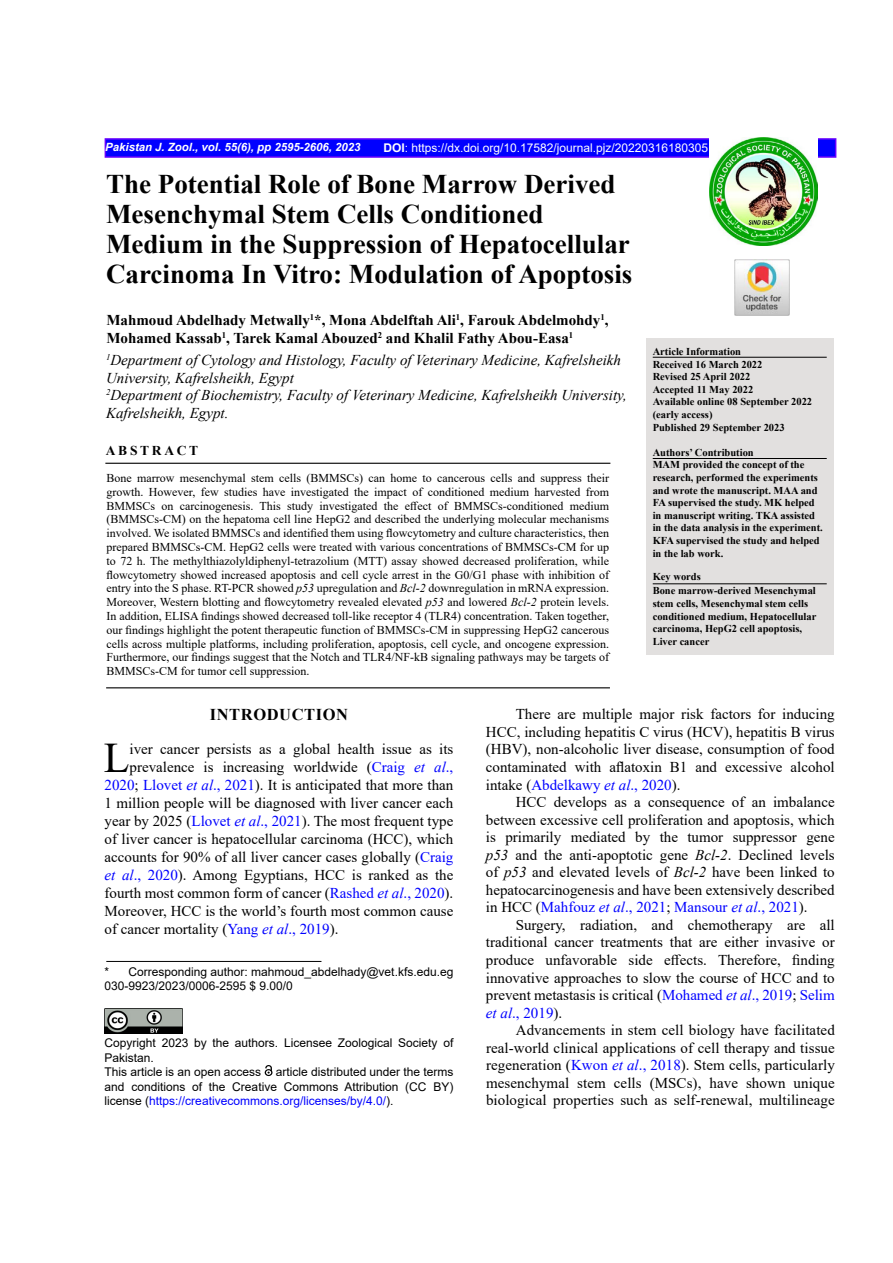
<style>
.page{position:relative;width:893px;height:1263px;background:#fff}
.page>*{position:absolute;margin:0;border:0;box-sizing:border-box;transform-origin:0 0}
.t1{font:42.15px "Times New Roman";color:#000}
.t2{font:700 27px/30px "Times New Roman";color:#000}
.t3{font:700 16.5px "Times New Roman";letter-spacing:.035em;color:#000}
.t4{font:15px/17.5px "Times New Roman";color:#000;text-align:justify}
.t5{font:italic 15px/17.5px "Times New Roman";color:#000}
.t6{font:700 15px/18px "Times New Roman";color:#000}
.t7{font:700 13.5px "Times New Roman";letter-spacing:.2em;color:#000}
.t8{font:12px/13.8px "Times New Roman";color:#000;text-align:justify}
.t9{font:12px/14.4px "Arial";color:#000}
.t10{font:12px "Arial";color:#fff}
.t11{font:italic 700 11.4px "Arial";color:#fff}
.t12{font:700 10.5px/12.6px "Times New Roman";color:#000}
.s1{font-weight:700}
.s2{font-style:italic}
.s3{color:#00f}
.s4{font-style:italic;color:#00f}
</style>
<div class="page">
<div style="left:105px;top:138px;width:731px;height:20px;background:#00f;border:2px solid #60f"></div>
<img style="left:709px;top:138px;width:108px;height:108px">
<div style="left:646px;top:338px;width:187px;height:316px;background:#e2e0df"></div>
<hr style="left:653px;top:458px;width:174px;height:1px;background:#000">
<hr style="left:105px;top:463px;width:505px;height:1px;background:#000">
<hr style="left:106px;top:687px;width:504px;height:1px;background:#000">
<hr style="left:653px;top:357px;width:174px;height:1px;background:#000">
<img style="left:105px;top:1008px;width:77px;height:25px">
<svg style="left:265px;top:1065px;width:7px;height:11px"></svg>
<hr style="left:106px;top:961px;width:215px;height:1px;background:#000">
<hr style="left:653px;top:583px;width:174px;height:1px;background:#000">
<img style="left:734px;top:260px;width:56px;height:55px">
<p class="t11" style="left:105px;top:139px;width:257px">Pakistan J. Zool., vol. 55(6), pp 2595-2606, 2023</p>
<p class="t10" style="left:383px;top:139px;width:326px"><span class="s1">DOI</span>: https://dx.doi.org/10.17582/journal.pjz/20220316180305</p>
<h2 class="t2" style="left:106px;top:168px;width:528px">The Potential Role of Bone Marrow Derived Mesenchymal Stem Cells Conditioned Medium in the Suppression of Hepatocellular Carcinoma In Vitro: Modulation of Apoptosis</h2>
<p class="t6" style="left:106px;top:310px;width:504px">Mahmoud Abdelhady Metwally<sup>1</sup>*, Mona Abdelftah Ali<sup>1</sup>, Farouk Abdelmohdy<sup>1</sup>,<br>Mohamed Kassab<sup>1</sup>, Tarek Kamal Abouzed<sup>2</sup> and Khalil Fathy Abou-Easa<sup>1</sup></p>
<p class="t5" style="left:106px;top:351px;width:522px"><sup>1</sup>Department of Cytology and Histology, Faculty of Veterinary Medicine, Kafrelsheikh University, Kafrelsheikh, Egypt<br><sup>2</sup>Department of Biochemistry, Faculty of Veterinary Medicine, Kafrelsheikh University, Kafrelsheikh, Egypt.</p>
<p class="t12" style="left:653px;top:345px;width:161px">Article Information<br>Received 16 March 2022<br>Revised 25 April 2022<br>Accepted 11 May 2022<br>Available online 08 September 2022 (early access)<br>Published 29 September 2023</p>
<p class="t12" style="left:653px;top:446px;width:172px">Authors’ Contribution<br>MAM provided the concept of the research, performed the experiments and wrote the manuscript. MAA and<br>FA supervised the study. MK helped in manuscript writing. TKA assisted in the data analysis in the experiment.<br>KFA supervised the study and helped in the lab work.</p>
<p class="t12" style="left:653px;top:569px;width:165px;line-height:14.1px">Key words<br>Bone marrow-derived Mesenchymal</p>
<p class="t12" style="left:653px;top:597px;width:165px">stem cells, Mesenchymal stem cells conditioned medium, Hepatocellular carcinoma, HepG2 cell apoptosis,<br>Liver cancer</p>
<p class="t7" style="left:106px;top:440px;width:94px">ABSTRACT</p>
<p class="t8" style="left:107px;top:471px;width:504px">Bone marrow mesenchymal stem cells (BMMSCs) can home to cancerous cells and suppress their growth. However, few studies have investigated the impact of conditioned medium harvested from BMMSCs on carcinogenesis. This study investigated the effect of BMMSCs-conditioned medium (BMMSCs-CM) on the hepatoma cell line HepG2 and described the underlying molecular mechanisms involved. We isolated BMMSCs and identified them using flowcytometry and culture characteristics, then prepared BMMSCs-CM. HepG2 cells were treated with various concentrations of BMMSCs-CM for up to 72 h. The methylthiazolyldiphenyl-tetrazolium (MTT) assay showed decreased proliferation, while flowcytometry showed increased apoptosis and cell cycle arrest in the G0/G1 phase with inhibition of entry into the S phase. RT-PCR showed <span class="s2">p53</span> upregulation and <span class="s2">Bcl-2</span> downregulation in mRNA expression.<br>Moreover, Western blotting and flowcytometry revealed elevated <span class="s2">p53</span> and lowered <span class="s2">Bcl-2</span> protein levels.<br>In addition, ELISA findings showed decreased toll-like receptor 4 (TLR4) concentration. Taken together, our findings highlight the potent therapeutic function of BMMSCs-CM in suppressing HepG2 cancerous cells across multiple platforms, including proliferation, apoptosis, cell cycle, and oncogene expression.<br>Furthermore, our findings suggest that the Notch and TLR4/NF-kB signaling pathways may be targets of BMMSCs-CM for tumor cell suppression.</p>
<p class="t3" style="left:210px;top:703px;width:140px">INTRODUCTION</p>
<h1 class="t1" style="left:104px;top:728px;width:27px">L</h1>
<p class="t4" style="left:130px;top:740px;width:325px">iver cancer persists as a global health issue as its</p>
<p class="t4" style="left:486px;top:705px;width:350px;text-indent:30px">There are multiple major risk factors for inducing HCC, including hepatitis C virus (HCV), hepatitis B virus (HBV), non-alcoholic liver disease, consumption of food contaminated with aflatoxin B1 and excessive alcohol intake (<span class="s3">Abdelkawy</span> <span class="s4">et al</span><span class="s3">., 2020</span>).</p>
<p class="t4" style="left:486px;top:793px;width:350px;text-indent:30px">HCC develops as a consequence of an imbalance between excessive cell proliferation and apoptosis, which is primarily mediated by the tumor suppressor gene <span class="s2">p53</span> and the anti-apoptotic gene <span class="s2">Bcl-2</span>. Declined levels of <span class="s2">p53</span> and elevated levels of <span class="s2">Bcl-2</span> have been linked to hepatocarcinogenesis and have been extensively described in HCC (<span class="s3">Mahfouz</span> <span class="s4">et al</span><span class="s3">., 2021</span>; <span class="s3">Mansour</span> <span class="s4">et al</span><span class="s3">., 2021</span>).</p>
<p class="t4" style="left:486px;top:916px;width:350px;text-indent:30px">Surgery, radiation, and chemotherapy are all traditional cancer treatments that are either invasive or produce unfavorable side effects. Therefore, finding innovative approaches to slow the course of HCC and to prevent metastasis is critical (<span class="s3">Mohamed</span> <span class="s4">et al</span><span class="s3">., 2019</span>; <span class="s3">Selim </span><span class="s4">et al</span><span class="s3">., 2019</span>).</p>
<p class="t4" style="left:486px;top:1021px;width:350px;text-indent:30px">Advancements in stem cell biology have facilitated real-world clinical applications of cell therapy and tissue regeneration (<span class="s3">Kwon</span> <span class="s4">et al</span><span class="s3">., 2018</span>). Stem cells, particularly mesenchymal stem cells (MSCs), have shown unique biological properties such as self-renewal, multilineage</p>
<p class="t4" style="left:130px;top:758px;width:325px">prevalence is increasing worldwide (<span class="s3">Craig</span> <span class="s4">et al</span><span class="s3">.,</span></p>
<p class="t4" style="left:105px;top:776px;width:350px"><span class="s3">2020</span>; <span class="s3">Llovet</span> <span class="s4">et al</span><span class="s3">., 2021</span>). It is anticipated that more than</p>
<p class="t4" style="left:105px;top:794px;width:350px">1 million people will be diagnosed with liver cancer each</p>
<p class="t4" style="left:105px;top:812px;width:350px">year by 2025 (<span class="s3">Llovet</span> <span class="s4">et al</span><span class="s3">., 2021</span>). The most frequent type</p>
<p class="t4" style="left:105px;top:830px;width:350px">of liver cancer is hepatocellular carcinoma (HCC), which</p>
<p class="t4" style="left:105px;top:848px;width:350px">accounts for 90% of all liver cancer cases globally (<span class="s3">Craig</span></p>
<p class="t4" style="left:105px;top:866px;width:350px"><span class="s4">et al</span><span class="s3">., 2020</span>). Among Egyptians, HCC is ranked as the</p>
<p class="t4" style="left:105px;top:884px;width:350px">fourth most common form of cancer (<span class="s3">Rashed</span> <span class="s4">et al</span><span class="s3">., 2020</span>).</p>
<p class="t4" style="left:105px;top:902px;width:350px">Moreover, HCC is the world’s fourth most common cause</p>
<p class="t4" style="left:105px;top:920px;width:235px">of cancer mortality (<span class="s3">Yang</span> <span class="s4">et al</span><span class="s3">., 2019</span>).</p>
<p class="t9" style="left:105px;top:964px;width:350px">* Corresponding author: mahmoud_abdelhady@vet.kfs.edu.eg<br>030-9923/2023/0006-2595 $ 9.00/0</p>
<p class="t9" style="left:105px;top:1036px;width:350px">Copyright 2023 by the authors. Licensee Zoological Society of Pakistan.<br>This article is an open access article distributed under the terms and conditions of the Creative Commons Attribution (CC BY) license (<span class="s3">https://creativecommons.org/licenses/by/4.0/</span>).</p>
</div>
